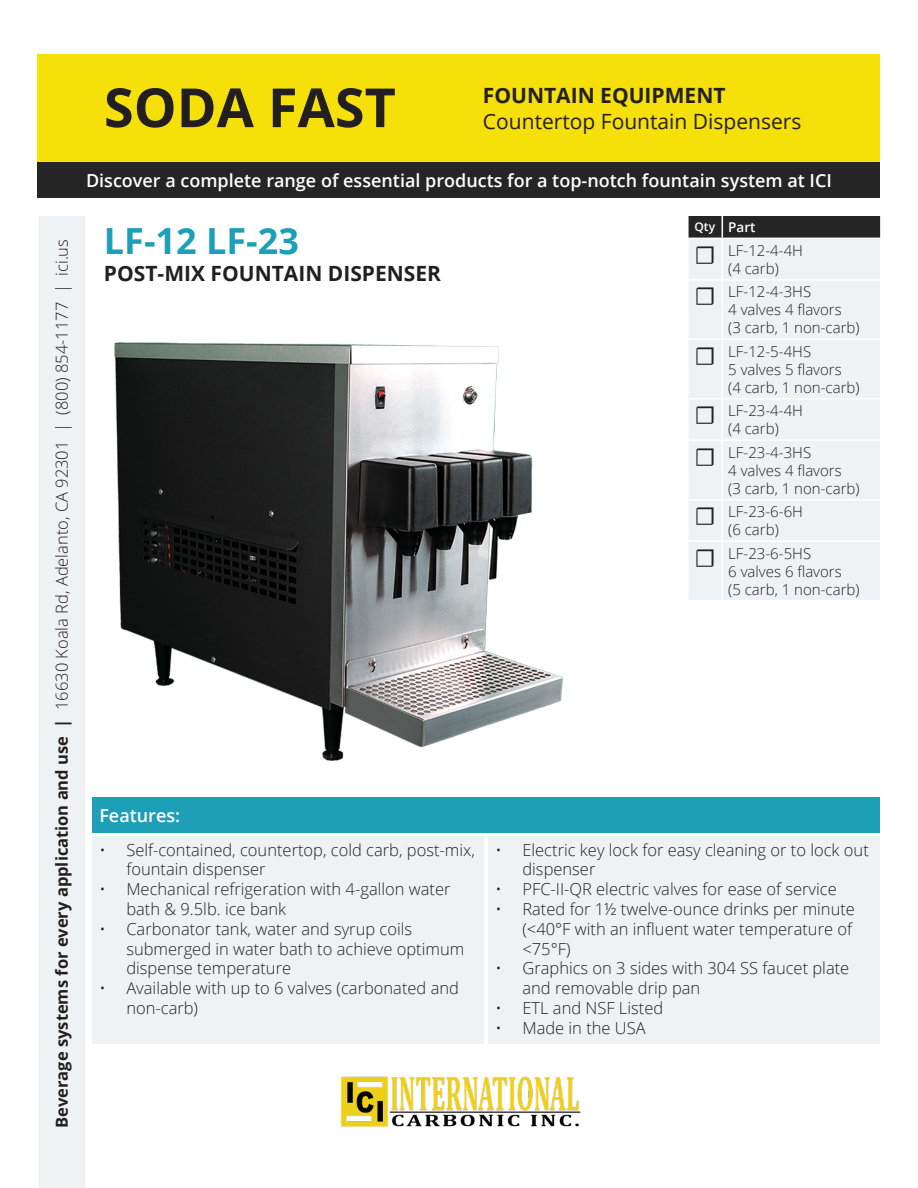
<style>
.page{position:relative;width:918px;height:1188px;background:#fff}
.page>*{position:absolute;margin:0;border:0;box-sizing:border-box;transform-origin:0 0}
.t1{font:700 54px "Open Sans";color:#231f20}
.t2{font:700 36px "Open Sans";color:#1d9fb8}
.t3{font:25.5px "Minion Pro";color:#231f20}
.t4{font:700 21px "Open Sans";color:#231f20}
.t5{font:21px "Open Sans";color:#231f20}
.t6{font:600 18px "Open Sans";color:#fff}
.t7{font:300 16.5px/19.8px "Open Sans";color:#231f20}
.t8{font:300 15px "Open Sans";color:#231f20}
.t9{font:600 13.5px "Open Sans";color:#fff}
.t10{font:600 12px "Open Sans";color:#fff}
.s1{font-weight:700}
</style>
<div class="page">
<div style="left:39px;top:216px;width:46px;height:972px;background:#eff2f5"></div>
<img style="left:115px;top:343px;width:447px;height:417px">
<div style="left:38px;top:54px;width:842px;height:108px;background:#f5e009"></div>
<img style="left:341px;top:1076px;width:240px;height:51px">
<div style="left:93px;top:836px;width:391px;height:207px;background:#eff2f5"></div>
<div style="left:93px;top:797px;width:787px;height:35px;background:#1d9fb8"></div>
<div style="left:489px;top:836px;width:391px;height:207px;background:#eff2f5"></div>
<div style="left:38px;top:162px;width:842px;height:35px;background:#242524"></div>
<div style="left:689px;top:239px;width:191px;height:361px;background:#eff2f5"></div>
<div style="left:689px;top:216px;width:191px;height:22px;background:#242524"></div>
<hr style="left:722px;top:239px;width:1px;height:40px;background:#fff">
<hr style="left:689px;top:279px;width:33px;height:2px;background:#fff">
<hr style="left:722px;top:279px;width:158px;height:2px;background:#fff">
<hr style="left:722px;top:281px;width:1px;height:58px;background:#fff">
<hr style="left:689px;top:339px;width:33px;height:1px;background:#fff">
<hr style="left:722px;top:339px;width:158px;height:1px;background:#fff">
<hr style="left:722px;top:340px;width:1px;height:58px;background:#fff">
<hr style="left:689px;top:398px;width:33px;height:2px;background:#fff">
<hr style="left:722px;top:398px;width:158px;height:2px;background:#fff">
<hr style="left:722px;top:400px;width:1px;height:39px;background:#fff">
<hr style="left:689px;top:439px;width:33px;height:2px;background:#fff">
<hr style="left:722px;top:439px;width:158px;height:2px;background:#fff">
<hr style="left:722px;top:441px;width:1px;height:58px;background:#fff">
<hr style="left:689px;top:499px;width:33px;height:1px;background:#fff">
<hr style="left:722px;top:499px;width:158px;height:1px;background:#fff">
<hr style="left:722px;top:500px;width:1px;height:40px;background:#fff">
<hr style="left:689px;top:540px;width:33px;height:2px;background:#fff">
<hr style="left:722px;top:540px;width:158px;height:2px;background:#fff">
<hr style="left:722px;top:542px;width:1px;height:58px;background:#fff">
<p class="t7" style="left:51px;top:1128px;width:890px;rotate:-90deg"><span class="s1">Beverage systems for every application and use |</span> 16630 Koala Rd, Adelanto, CA 92301 | (800) 854-1177 | ici.us</p>
<p class="t1" style="left:104px;top:69px;width:293px">SODA FAST</p>
<p class="t4" style="left:483px;top:81px;width:244px">FOUNTAIN EQUIPMENT</p>
<p class="t5" style="left:483px;top:107px;width:320px">Countertop Fountain Dispensers</p>
<p class="t6" style="left:86px;top:168px;width:748px">Discover a complete range of essential products for a top-notch fountain system at ICI</p>
<p class="t2" style="left:104px;top:216px;width:196px">LF-12 LF-23</p>
<p class="t4" style="left:104px;top:258px;width:339px">POST-MIX FOUNTAIN DISPENSER</p>
<p class="t10" style="left:695px;top:219px;width:22px">Qty</p>
<p class="t9" style="left:728px;top:218px;width:29px">Part</p>
<p class="t3" style="left:695px;top:238px;width:23px">☐</p>
<p class="t8" style="left:728px;top:240px;width:76px">LF-12-4-4H</p>
<p class="t8" style="left:728px;top:258px;width:52px">(4 carb)</p>
<p class="t3" style="left:695px;top:279px;width:23px">☐</p>
<p class="t8" style="left:728px;top:282px;width:84px">LF-12-4-3HS</p>
<p class="t8" style="left:728px;top:300px;width:115px">4 valves 4 flavors</p>
<p class="t8" style="left:728px;top:318px;width:133px">(3 carb, 1 non-carb)</p>
<p class="t3" style="left:695px;top:339px;width:23px">☐</p>
<p class="t8" style="left:728px;top:341px;width:84px">LF-12-5-4HS</p>
<p class="t8" style="left:728px;top:359px;width:115px">5 valves 5 flavors</p>
<p class="t8" style="left:728px;top:377px;width:133px">(4 carb, 1 non-carb)</p>
<p class="t3" style="left:695px;top:398px;width:23px">☐</p>
<p class="t8" style="left:728px;top:401px;width:76px">LF-23-4-4H</p>
<p class="t8" style="left:728px;top:419px;width:52px">(4 carb)</p>
<p class="t3" style="left:695px;top:440px;width:23px">☐</p>
<p class="t8" style="left:728px;top:442px;width:84px">LF-23-4-3HS</p>
<p class="t8" style="left:728px;top:460px;width:115px">4 valves 4 flavors</p>
<p class="t8" style="left:728px;top:478px;width:133px">(3 carb, 1 non-carb)</p>
<p class="t3" style="left:695px;top:499px;width:23px">☐</p>
<p class="t8" style="left:728px;top:501px;width:76px">LF-23-6-6H</p>
<p class="t8" style="left:728px;top:519px;width:52px">(6 carb)</p>
<p class="t3" style="left:695px;top:541px;width:23px">☐</p>
<p class="t8" style="left:728px;top:543px;width:84px">LF-23-6-5HS</p>
<p class="t8" style="left:728px;top:561px;width:115px">6 valves 6 flavors</p>
<p class="t8" style="left:728px;top:579px;width:133px">(5 carb, 1 non-carb)</p>
<p class="t6" style="left:99px;top:803px;width:82px">Features:</p>
<p class="t7" style="left:126px;top:839px;width:350px;text-indent:-27px">• Self-contained, countertop, cold carb, post-mix, fountain dispenser</p>
<p class="t7" style="left:126px;top:879px;width:326px;text-indent:-27px">• Mechanical refrigeration with 4-gallon water bath &amp; 9.5lb. ice bank</p>
<p class="t7" style="left:126px;top:918px;width:340px;text-indent:-27px">• Carbonator tank, water and syrup coils submerged in water bath to achieve optimum dispense temperature</p>
<p class="t7" style="left:126px;top:978px;width:334px;text-indent:-27px">• Available with up to 6 valves (carbonated and non-carb)</p>
<p class="t7" style="left:522px;top:839px;width:348px;text-indent:-27px">• Electric key lock for easy cleaning or to lock out dispenser</p>
<p class="t7" style="left:495px;top:879px;width:343px">• PFC-II-QR electric valves for ease of service</p>
<p class="t7" style="left:522px;top:899px;width:334px;text-indent:-27px">• Rated for 1½ twelve-ounce drinks per minute (&lt;40°F with an influent water temperature of &lt;75°F)</p>
<p class="t7" style="left:522px;top:958px;width:328px;text-indent:-27px">• Graphics on 3 sides with 304 SS faucet plate and removable drip pan</p>
<p class="t7" style="left:495px;top:998px;width:169px">• ETL and NSF Listed</p>
<p class="t7" style="left:495px;top:1017px;width:152px">• Made in the USA</p>
</div>
